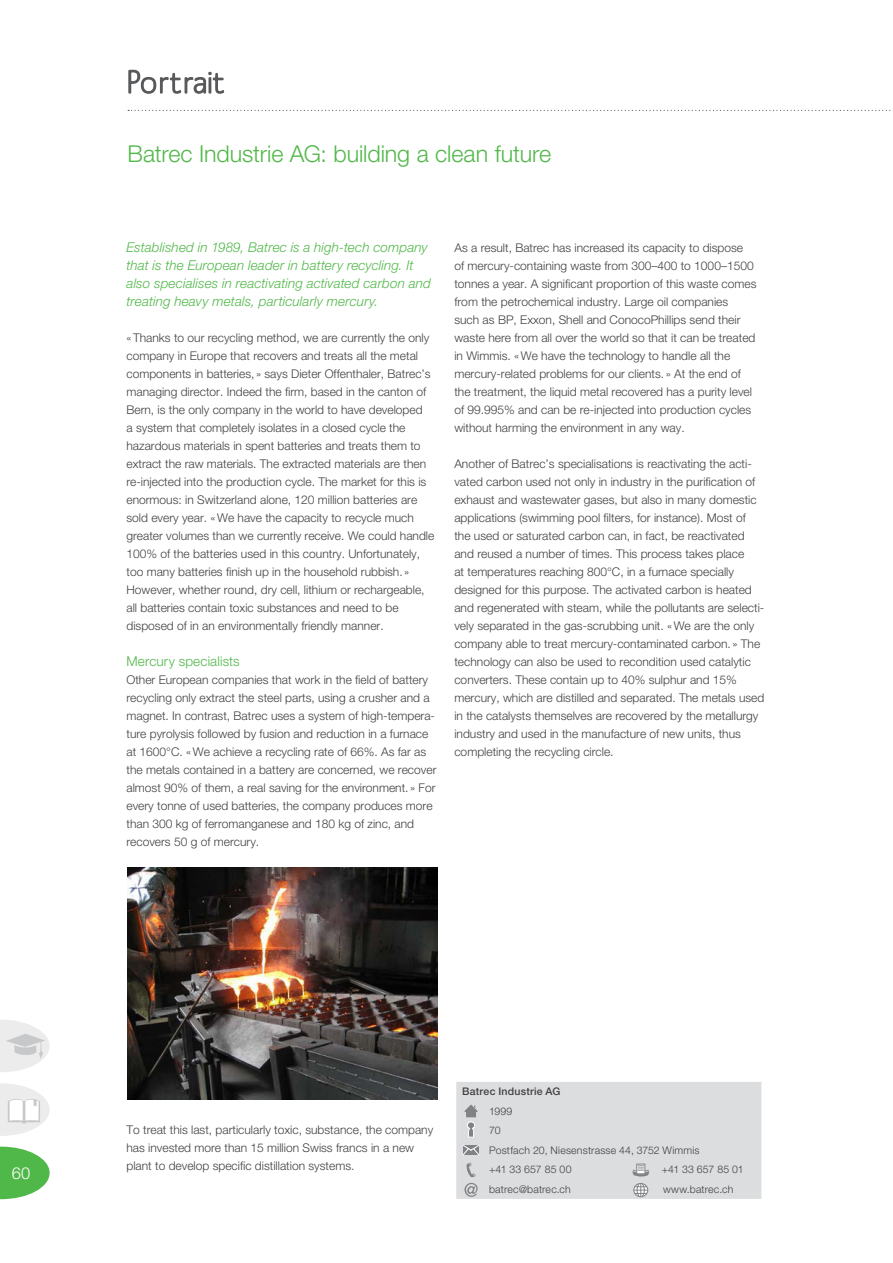
<style>
.page{position:relative;width:893px;height:1263px;background:#fff}
.page>*{position:absolute;margin:0;border:0;box-sizing:border-box;transform-origin:0 0}
.sous-titre_pages_ent{font:300 23.25px "Helvetica Neue LT Std";letter-spacing:-.005em;color:#50b848}
.t1{font:300 16.5px "Helvetica Neue LT Std";color:#fff}
.portrait_italique_ve{font:italic 300 13.5px/18px "Helvetica Neue LT Std";letter-spacing:.01em;color:#50b848}
.sous-titre_vert_gras{font:300 13.5px "Helvetica Neue LT Std";letter-spacing:.01em;color:#50b848}
.t2{font:300 12px/18px "Helvetica Neue LT Std";color:#414042}
.box_entreprise{font:300 10.5px "Helvetica Neue LT Std";letter-spacing:.015em;color:#414042}
.box_entreprise-2{font:500 10.5px "Helvetica Neue LT Std";letter-spacing:.02em;color:#414042}
</style>
<div class="page">
<svg style="left:0;top:1146px;width:50px;height:53px"></svg>
<svg style="left:0;top:1020px;width:50px;height:52px"></svg>
<svg style="left:0;top:1083px;width:50px;height:53px"></svg>
<div style="left:456px;top:1082px;width:305px;height:117px;background:#dcddde"></div>
<img style="left:128px;top:867px;width:309px;height:233px">
<svg style="left:128px;top:110px;width:765px;height:1px"></svg>
<svg style="left:128px;top:69px;width:97px;height:25px"></svg>
<h2 class="t1" style="left:12px;top:1162px;width:20px">60</h2>
<p class="sous-titre_pages_ent" style="left:128px;top:140px;width:425px">Batrec Industrie AG: building a clean future</p>
<p class="portrait_italique_ve" style="left:126px;top:238px;width:306px">Established in 1989, Batrec is a high-tech company that is the European leader in battery recycling. It also specialises in reactivating activated carbon and treating heavy metals, particularly mercury.</p>
<p class="t2" style="left:126px;top:328px;width:309px">«Thanks to our recycling method, we are currently the only company in Europe that recovers and treats all the metal components in batteries, » says Dieter Offenthaler, Batrec’s managing director. Indeed the firm, based in the canton of Bern, is the only company in the world to have developed<br>a system that completely isolates in a closed cycle the hazardous materials in spent batteries and treats them to extract the raw materials. The extracted materials are then re-injected into the production cycle. The market for this is enormous: in Switzerland alone, 120 million batteries are sold every year. «We have the capacity to recycle much greater volumes than we currently receive. We could handle 100% of the batteries used in this country. Unfortunately, too many batteries finish up in the household rubbish. » However, whether round, dry cell, lithium or rechargeable, all batteries contain toxic substances and need to be disposed of in an environmentally friendly manner.</p>
<p class="sous-titre_vert_gras" style="left:126px;top:653px;width:115px">Mercury specialists</p>
<p class="t2" style="left:126px;top:670px;width:311px">Other European companies that work in the field of battery recycling only extract the steel parts, using a crusher and a magnet. In contrast, Batrec uses a system of high-tempera&shy;ture pyrolysis followed by fusion and reduction in a furnace at 1600°C. «We achieve a recycling rate of 66%. As far as the metals contained in a battery are concerned, we recover almost 90% of them, a real saving for the environment. » For every tonne of used batteries, the company produces more than 300 kg of ferromanganese and 180 kg of zinc, and recovers 50 g of mercury.</p>
<p class="t2" style="left:454px;top:238px;width:304px">As a result, Batrec has increased its capacity to dispose<br>of mercury-containing waste from 300–400 to 1000–1500 tonnes a year. A significant proportion of this waste comes from the petrochemical industry. Large oil companies<br>such as BP, Exxon, Shell and ConocoPhillips send their waste here from all over the world so that it can be treated in Wimmis. «We have the technology to handle all the mercury-related problems for our clients. » At the end of the treatment, the liquid metal recovered has a purity level of 99.995% and can be re-injected into production cycles without harming the environment in any way.</p>
<p class="t2" style="left:454px;top:454px;width:311px">Another of Batrec’s specialisations is reactivating the acti&shy;vated carbon used not only in industry in the purification of exhaust and wastewater gases, but also in many domestic applications (swimming pool filters, for instance). Most of the used or saturated carbon can, in fact, be reactivated and reused a number of times. This process takes place<br>at temperatures reaching 800°C, in a furnace specially designed for this purpose. The activated carbon is heated and regenerated with steam, while the pollutants are selecti&shy;vely separated in the gas-scrubbing unit. «We are the only company able to treat mercury-contaminated carbon. » The technology can also be used to recondition used catalytic converters. These contain up to 40% sulphur and 15% mercury, which are distilled and separated. The metals used in the catalysts themselves are recovered by the metallurgy industry and used in the manufacture of new units, thus completing the recycling circle.</p>
<p class="t2" style="left:126px;top:1120px;width:308px">To treat this last, particularly toxic, substance, the company has invested more than 15 million Swiss francs in a new plant to develop specific distillation systems.</p>
<p class="box_entreprise-2" style="left:462px;top:1085px;width:100px">Batrec Industrie AG</p>
<p class="box_entreprise" style="left:489px;top:1105px;width:25px">1999</p>
<p class="box_entreprise" style="left:489px;top:1124px;width:13px">70</p>
<p class="box_entreprise" style="left:489px;top:1144px;width:212px">Postfach 20, Niesenstrasse 44, 3752 Wimmis</p>
<p class="box_entreprise" style="left:489px;top:1163px;width:84px">+41 33 657 85 00</p>
<p class="box_entreprise" style="left:662px;top:1163px;width:83px">+41 33 657 85 01</p>
<p class="box_entreprise" style="left:489px;top:1183px;width:83px">batrec@batrec.ch</p>
<p class="box_entreprise" style="left:663px;top:1183px;width:72px">www.batrec.ch</p>
</div>
